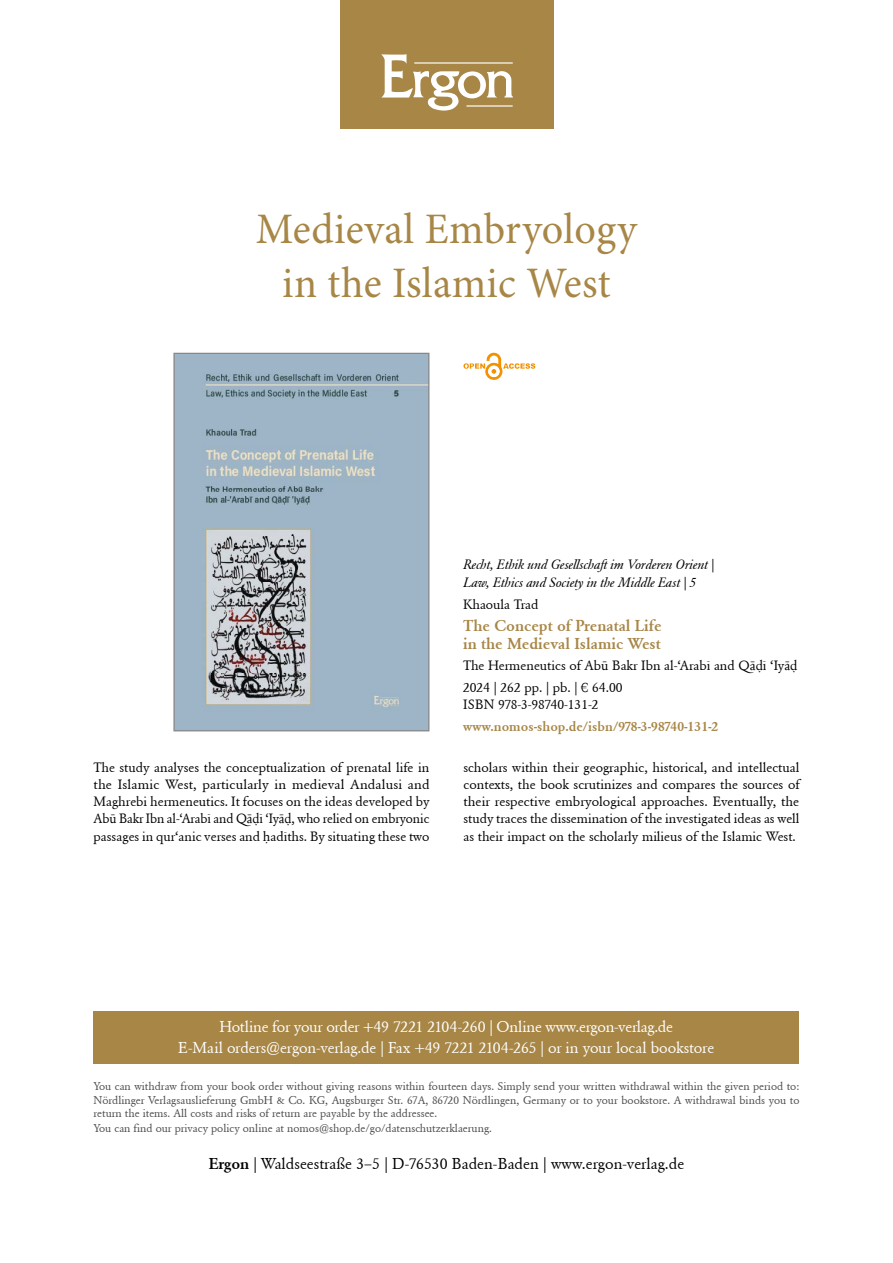
<style>
.page{position:relative;width:893px;height:1263px;background:#fff}
.page>*{position:absolute;margin:0;border:0;box-sizing:border-box;transform-origin:0 0}
.t1{font:43.5px/54px "Minion Pro";letter-spacing:.01em;color:#a78646;text-align:center}
.t2{font:15.75px/21px "Ergon Unicode";letter-spacing:-.015em;color:#fff;text-align:center}
.t3{font:15.75px "Ergon Unicode";color:#000}
.t4{font:700 15.75px/18px "Ergon Unicode";color:#a78646}
.t5{font:13.5px/17.2px "Ergon Unicode";color:#000;text-align:justify}
.t6{font:italic 13.5px/18px "Ergon Unicode";color:#000}
.t7{font:700 13.5px "Ergon Unicode";color:#a78646}
.t8{font:11.25px/13.5px "Ergon Unicode";color:#4a4a49;text-align:justify}
.s1{font-weight:700}
</style>
<div class="page">
<div style="left:94px;top:1011px;width:705px;height:52px;background:#a78646"></div>
<div style="left:340px;top:0;width:214px;height:129px;background:#a78646"></div>
<svg style="left:381px;top:54px;width:132px;height:57px"></svg>
<hr style="left:466px;top:105px;width:47px;height:2px;background:#fff">
<hr style="left:414px;top:62px;width:99px;height:2px;background:#fff">
<img style="left:175px;top:355px;width:252px;height:374px">
<div style="left:173px;top:353px;width:256px;height:378px;border:1px solid #878787"></div>
<svg style="left:463px;top:352px;width:72px;height:28px"></svg>
<h1 class="t1" style="left:256px;top:204px;width:383px">Medieval Embryology in the Islamic West</h1>
<p class="t6" style="left:463px;top:555px;width:252px">Recht, Ethik und Gesellschaft im Vorderen Orient |<br>Law, Ethics and Society in the Middle East | 5</p>
<p class="t5" style="left:463px;top:595px;width:77px">Khaoula Trad</p>
<p class="t4" style="left:463px;top:616px;width:200px">The Concept of Prenatal Life in the Medieval Islamic West</p>
<p class="t5" style="left:463px;top:654px;width:336px;line-height:21.5px">The Hermeneutics of Abū Bakr Ibn al-‘Arabī and Qāḍī ‘Iyāḍ<br>2024 | 262 pp. | pb. | € 64.00</p>
<p class="t5" style="left:463px;top:695px;width:137px">ISBN 978-3-98740-131-2</p>
<p class="t7" style="left:463px;top:717px;width:257px">www.nomos-shop.de/isbn/978-3-98740-131-2</p>
<p class="t5" style="left:94px;top:758px;width:338px">The study analyses the conceptualization of prenatal life in the Islamic West, particularly in medieval Andalusi and Maghrebi hermeneutics. It focuses on the ideas developed by Abū Bakr Ibn al-‘Arabī and Qāḍī ‘Iyāḍ, who relied on embryonic passages in qur‘anic verses and ḥadīths. By situating these two</p>
<p class="t5" style="left:463px;top:758px;width:338px">scholars within their geographic, historical, and intellectual contexts, the book scrutinizes and compares the sources of their respective embryological approaches. Eventually, the study traces the dissemination of the investigated ideas as well as their impact on the scholarly milieus of the Islamic West.</p>
<p class="t2" style="left:178px;top:1016px;width:538px">Hotline for your order +49 7221 2104-260 | Online www.ergon-verlag.de<br>E-Mail orders@ergon-verlag.de | Fax +49 7221 2104-265 | or in your local bookstore</p>
<p class="t8" style="left:94px;top:1079px;width:707px">You can withdraw from your book order without giving reasons within fourteen days. Simply send your written withdrawal within the given period to:<br>Nördlinger Verlagsauslieferung GmbH &amp; Co. KG, Augsburger Str. 67A, 86720 Nördlingen, Germany or to your bookstore. A withdrawal binds you to return the items. All costs and risks of return are payable by the addressee.</p>
<p class="t8" style="left:94px;top:1121px;width:400px">You can find our privacy policy online at nomos@shop.de/go/datenschutzerklaerung.</p>
<p class="t3" style="left:209px;top:1153px;width:477px"><span class="s1">Ergon</span> | Waldseestraße 3–5 | D-76530 Baden-Baden | www.ergon-verlag.de</p>
</div>
